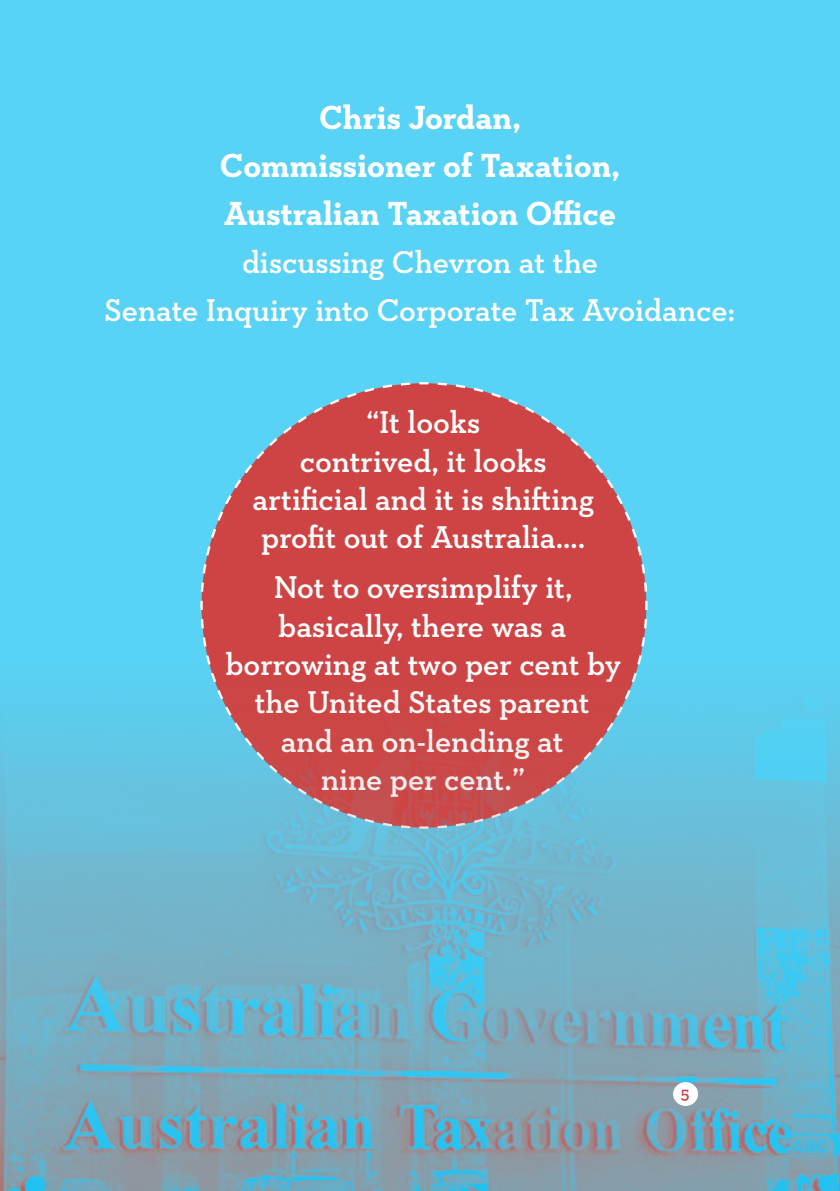
<style>
.page{position:relative;width:840px;height:1191px;background:#fff}
.page>*{position:absolute;margin:0;border:0;box-sizing:border-box;transform-origin:0 0}
.t1{font:700 34px/48px "Neutraface Slab Text";color:#fff;text-align:center}
.t2{font:600 32px/38.4px "Neutraface Slab Text";color:#fff;text-align:center}
.t3{font:600 18px "Neutraface Slab Text";color:#ce4444}
</style>
<div class="page">
<div style="left:0;top:0;width:839px;height:1191px;background:#58d2f5"></div>
<svg style="left:200px;top:382px;width:448px;height:276px"></svg>
<img style="left:0;top:658px;width:839px;height:533px">
<div style="left:672px;top:1082px;width:25px;height:24px;background:#fff;border-radius:50%"></div>
<p class="t1" style="left:220px;top:93px;width:401px">Chris Jordan,<br>Commissioner of Taxation,<br>Australian Taxation Office</p>
<p class="t2" style="left:105px;top:238px;width:632px;line-height:48px">discussing Chevron at the<br>Senate Inquiry into Corporate Tax Avoidance:</p>
<p class="t2" style="left:252px;top:403px;width:343px">“It looks<br>contrived, it looks artificial and it is shifting profit out of Australia….</p>
<p class="t2" style="left:225px;top:568px;width:397px">Not to oversimplify it, basically, there was a borrowing at two per cent by the United States parent<br>and an on-lending at<br>nine per cent.”</p>
<p class="t3" style="left:680px;top:1081px;width:11px">5</p>
</div>
